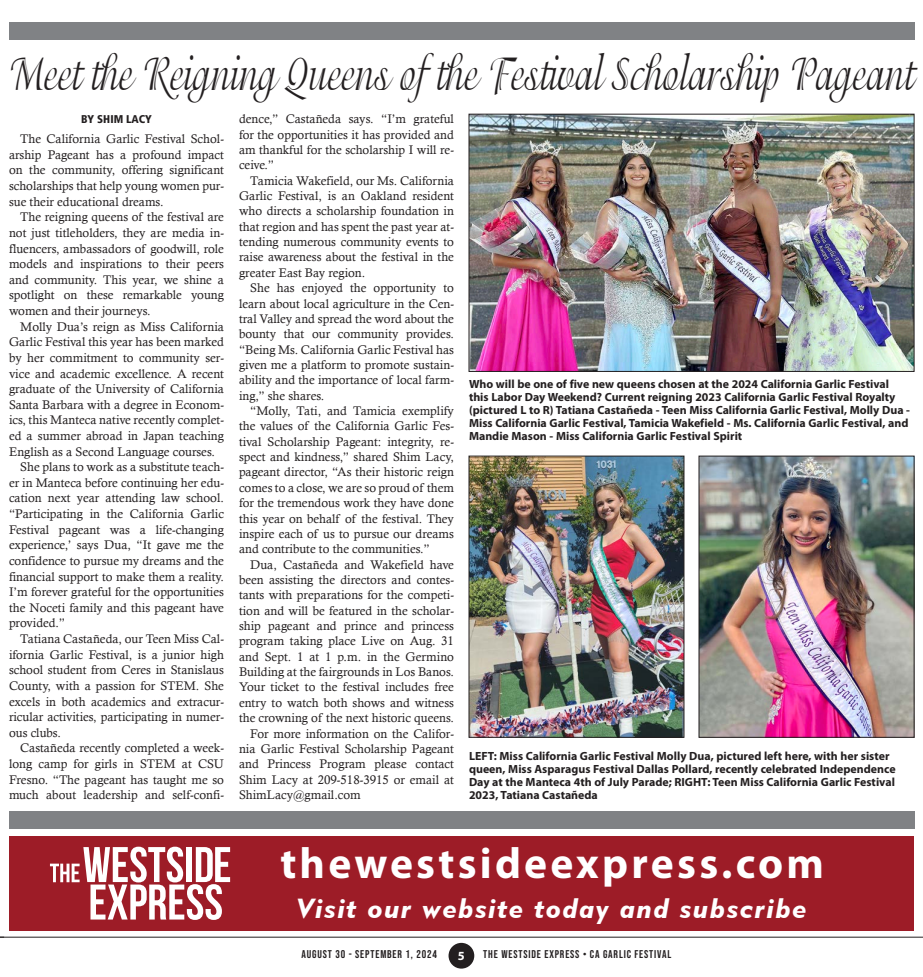
<style>
.page{position:relative;width:923px;height:977px;background:#fff}
.page>*{position:absolute;margin:0;border:0;box-sizing:border-box;transform-origin:0 0}
.Body{font:50.62px "Adorable";color:#231f20;scale:.71 1}
.Obit_Closing{font:700 43.5px "Myriad Pro";letter-spacing:.075em;color:#fff}
._1_-_Headline_8{font:27.5px "Geometric 415 BT Black Italic A";letter-spacing:.06em;color:#fff}
.Body-2{font:12.5px/15.4px "Calisto";color:#231f20;text-align:justify}
.t1{font:700 12.5px "Myriad Pro";color:#fff}
.Photo_cutline{font:700 11.88px/13.1px "Myriad Pro";color:#231f20}
.t2{font:11.25px "Bebas Neue";letter-spacing:.075em;color:#231f20}
.byline1{font:900 condensed 11.25px "Frutiger LT Std";color:#231f20}
</style>
<div class="page">
<div style="left:9px;top:22px;width:905px;height:18px;background:#808285"></div>
<img style="left:470px;top:116px;width:442px;height:254px">
<div style="left:468px;top:114px;width:446px;height:258px;border:1px solid #231f20"></div>
<img style="left:470px;top:458px;width:212px;height:277px">
<div style="left:468px;top:456px;width:216px;height:281px;border:1px solid #231f20"></div>
<img style="left:700px;top:458px;width:212px;height:277px">
<div style="left:698px;top:456px;width:216px;height:281px;border:1px solid #231f20"></div>
<div style="left:9px;top:836px;width:904px;height:95px;background:#9d1c27"></div>
<svg style="left:50px;top:846px;width:180px;height:73px"></svg>
<div style="left:9px;top:811px;width:905px;height:17px;background:#808285"></div>
<div style="left:448px;top:942px;width:26px;height:26px;background:#231f20;border-radius:50%"></div>
<hr style="left:0;top:936px;width:922px;height:1px;background:#231f20">
<p class="Body" style="left:9px;top:49px;width:1275px">Meet the Reigning Queens of the Festival Scholarship Pageant</p>
<p class="byline1" style="left:81px;top:112px;width:72px">BY SHIM LACY</p>
<p class="Body-2" style="left:9px;top:131px;width:216px;text-indent:11px">The California Garlic Festival Schol&shy;arship Pageant has a profound impact on the community, offering significant scholarships that help young women pur&shy;sue their educational dreams.</p>
<p class="Body-2" style="left:9px;top:209px;width:216px;text-indent:11px">The reigning queens of the festival are not just titleholders, they are media in&shy;fluencers, ambassadors of goodwill, role models and inspirations to their peers and community. This year, we shine a spotlight on these remarkable young women and their journeys.</p>
<p class="Body-2" style="left:9px;top:318px;width:216px;text-indent:11px">Molly Dua’s reign as Miss California Garlic Festival this year has been marked by her commitment to community ser&shy;vice and academic excellence. A recent graduate of the University of California Santa Barbara with a degree in Econom&shy;ics, this Manteca native recently complet&shy;ed a summer abroad in Japan teaching English as a Second Language courses.</p>
<p class="Body-2" style="left:9px;top:459px;width:216px;text-indent:11px">She plans to work as a substitute teach&shy;er in Manteca before continuing her edu&shy;cation next year attending law school. “Participating in the California Garlic Festival pageant was a life-changing experience,’ says Dua, “It gave me the confidence to pursue my dreams and the financial support to make them a reality.<br>I’m forever grateful for the opportunities the Noceti family and this pageant have provided.”</p>
<p class="Body-2" style="left:9px;top:631px;width:216px;text-indent:11px">Tatiana Castañeda, our Teen Miss Cal&shy;ifornia Garlic Festival, is a junior high school student from Ceres in Stanislaus County, with a passion for STEM. She excels in both academics and extracur&shy;ricular activities, participating in numer&shy;ous clubs.</p>
<p class="Body-2" style="left:9px;top:740px;width:216px;text-indent:11px">Castañeda recently completed a week&shy;long camp for girls in STEM at CSU Fresno. “The pageant has taught me so much about leadership and self-confi-</p>
<p class="Body-2" style="left:239px;top:111px;width:216px">dence,” Castañeda says. “I’m grateful for the opportunities it has provided and am thankful for the scholarship I will re&shy;ceive.”</p>
<p class="Body-2" style="left:239px;top:172px;width:216px;text-indent:11px">Tamicia Wakefield, our Ms. California Garlic Festival, is an Oakland resident who directs a scholarship foundation in that region and has spent the past year at&shy;tending numerous community events to raise awareness about the festival in the greater East Bay region.</p>
<p class="Body-2" style="left:239px;top:280px;width:216px;text-indent:11px">She has enjoyed the opportunity to learn about local agriculture in the Cen&shy;tral Valley and spread the word about the bounty that our community provides. “Being Ms. California Garlic Festival has given me a platform to promote sustain&shy;ability and the importance of local farm&shy;ing,” she shares.</p>
<p class="Body-2" style="left:239px;top:403px;width:216px;text-indent:11px">“Molly, Tati, and Tamicia exemplify the values of the California Garlic Fes&shy;tival Scholarship Pageant: integrity, re&shy;spect and kindness,” shared Shim Lacy, pageant director, “As their historic reign comes to a close, we are so proud of them for the tremendous work they have done this year on behalf of the festival. They inspire each of us to pursue our dreams and contribute to the communities.”</p>
<p class="Body-2" style="left:239px;top:556px;width:216px;text-indent:11px">Dua, Castañeda and Wakefield have been assisting the directors and contes&shy;tants with preparations for the competi&shy;tion and will be featured in the scholar&shy;ship pageant and prince and princess program taking place Live on Aug. 31 and Sept. 1 at 1 p.m. in the Germino Building at the fairgrounds in Los Banos.<br>Your ticket to the festival includes free entry to watch both shows and witness the crowning of the next historic queens.</p>
<p class="Body-2" style="left:239px;top:725px;width:216px;text-indent:11px">For more information on the Califor&shy;nia Garlic Festival Scholarship Pageant and Princess Program please contact Shim Lacy at 209-518-3915 or email at ShimLacy@gmail.com</p>
<p class="Photo_cutline" style="left:469px;top:376px;width:442px">Who will be one of five new queens chosen at the 2024 California Garlic Festival this Labor Day Weekend? Current reigning 2023 California Garlic Festival Royalty (pictured L to R) Tatiana Castañeda - Teen Miss California Garlic Festival, Molly Dua - Miss California Garlic Festival, Tamicia Wakefield - Ms. California Garlic Festival, and Mandie Mason - Miss California Garlic Festival Spirit</p>
<p class="Photo_cutline" style="left:469px;top:748px;width:428px">LEFT: Miss California Garlic Festival Molly Dua, pictured left here, with her sister queen, Miss Asparagus Festival Dallas Pollard, recently celebrated Independence Day at the Manteca 4th of July Parade; RIGHT: Teen Miss California Garlic Festival 2023, Tatiana Castañeda</p>
<p class="Obit_Closing" style="left:280px;top:835px;width:545px">thewestsideexpress.com</p>
<p class="_1_-_Headline_8" style="left:297px;top:891px;width:511px">Visit our website today and subscribe</p>
<p class="t2" style="left:301px;top:948px;width:137px">AUGUST 30 - SEPTEMBER 1, 2024</p>
<p class="t1" style="left:458px;top:948px;width:8px">5</p>
<p class="t2" style="left:483px;top:948px;width:189px">THE WESTSIDE EXPRESS • CA GARLIC FESTIVAL</p>
</div>
